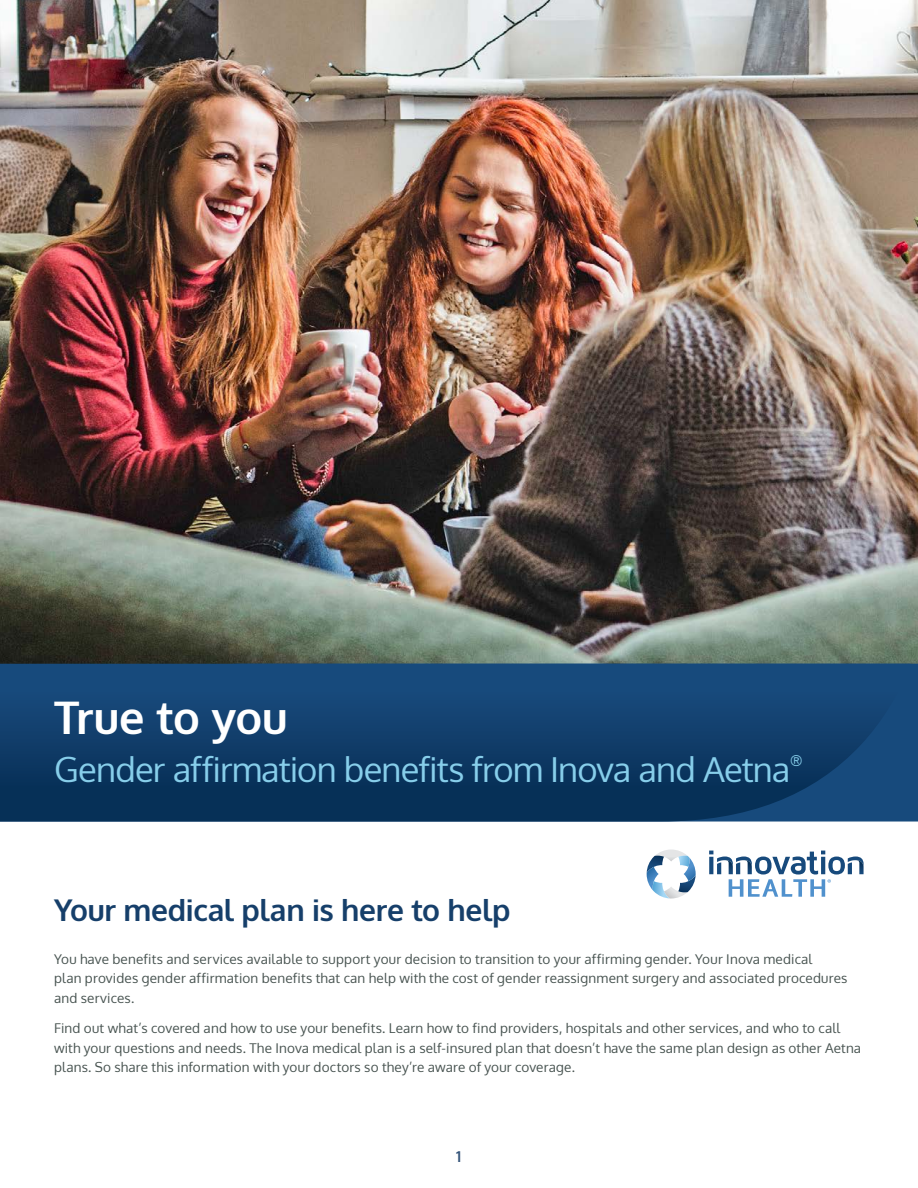
<style>
.page{position:relative;width:918px;height:1188px;background:#fff}
.page>*{position:absolute;margin:0;border:0;box-sizing:border-box;transform-origin:0 0}
.t1{font:700 45px "Oxygen";letter-spacing:-.01em;color:#fff}
.t2{font:34.5px "Oxygen";letter-spacing:-.02em;color:#87ceea}
.t3{font:700 30px "Oxygen";letter-spacing:-.01em;color:#163f6a}
.t4{font:700 15px "Oxygen";color:#335379}
.t5{font:13.95px "Oxygen";color:#87ceea}
.t6{font:13.5px/19.5px "Oxygen";letter-spacing:.015em;color:#475350}
</style>
<div class="page">
<img style="left:0;top:0;width:918px;height:664px">
<svg style="left:0;top:664px;width:911px;height:158px;background:#103e6b"></svg>
<svg style="left:647px;top:850px;width:49px;height:49px"></svg>
<svg style="left:709px;top:851px;width:155px;height:46px"></svg>
<p class="t1" style="left:54px;top:689px;width:235px">True to you</p>
<h1 class="t2" style="left:54px;top:746px;width:738px">Gender affirmation benefits from Inova and Aetna</h1>
<h1 class="t5" style="left:790px;top:752px;width:14px">®</h1>
<h2 class="t3" style="left:54px;top:891px;width:458px">Your medical plan is here to help</h2>
<p class="t6" style="left:54px;top:949px;width:795px">You have benefits and services available to support your decision to transition to your affirming gender. Your Inova medical<br>plan provides gender affirmation benefits that can help with the cost of gender reassignment surgery and associated procedures and services.</p>
<p class="t6" style="left:54px;top:1019px;width:809px">Find out what’s covered and how to use your benefits. Learn how to find providers, hospitals and other services, and who to call with your questions and needs. The Inova medical plan is a self-insured plan that doesn’t have the same plan design as other Aetna plans. So share this information with your doctors so they’re aware of your coverage.</p>
<p class="t4" style="left:456px;top:1147px;width:7px">1</p>
</div>
